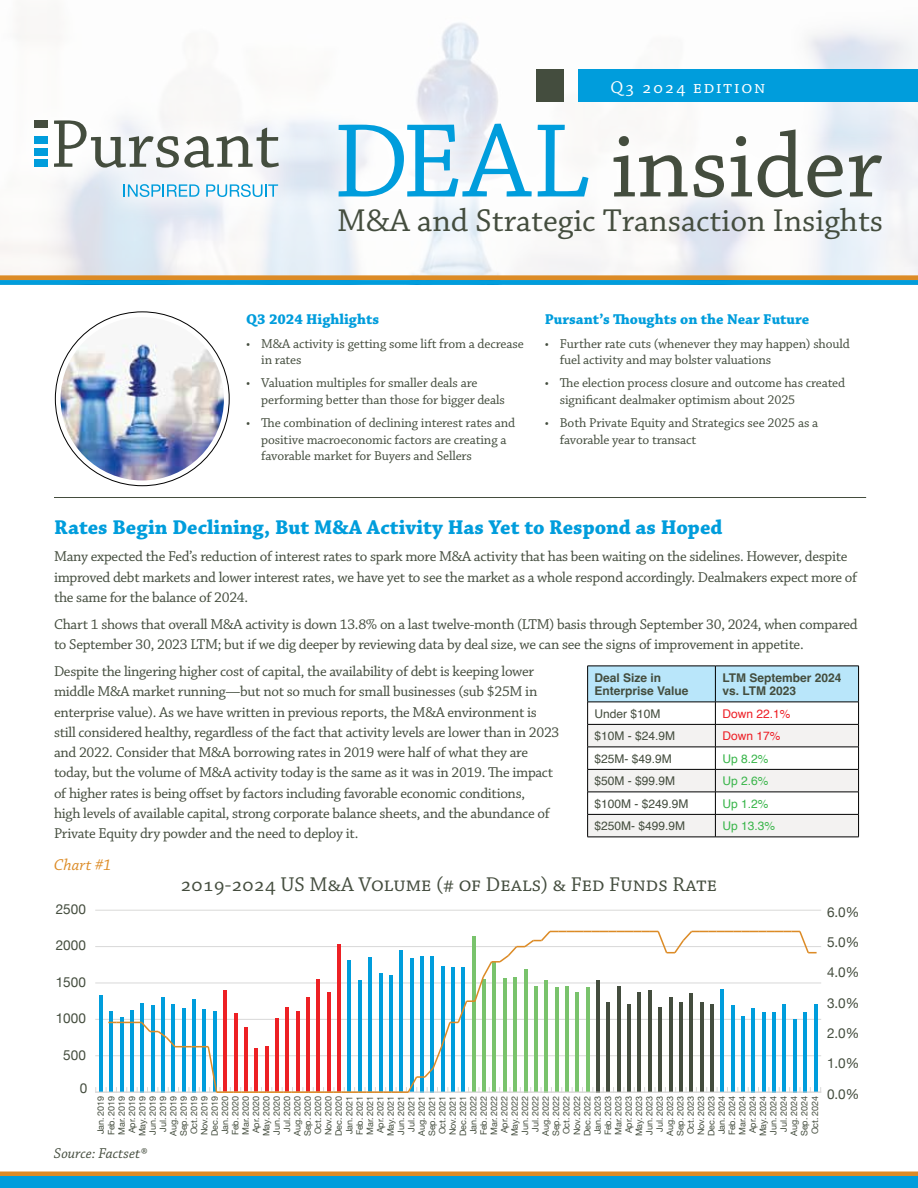
<style>
.page{position:relative;width:918px;height:1188px;background:#fff}
.page>*{position:absolute;margin:0;border:0;box-sizing:border-box;transform-origin:0 0}
.t1{font:95.7px "Chaparral Pro";color:#444d3e}
.t2{font:33.15px "Chaparral Pro";color:#444d3e}
.t3{font:700 21px "Chaparral Pro";color:#009ddc}
.t4{font:21px "Chaparral Pro";color:#444d3e}
.t5{font:18px "Chaparral Pro";letter-spacing:.1em;color:#fff}
.t6{font:italic 16.5px "Chaparral Pro";letter-spacing:.01em;color:#dc8b26}
.t7{font:15px/20.2px "Chaparral Pro";letter-spacing:-.02em;color:#444d3e}
.t8{font:700 15px "Chaparral Pro";color:#009ddc}
.t9{font:italic 15px "Chaparral Pro";color:#444d3e}
.t10{font:13.8px "Helvetica Neue";color:#444d3e}
.t11{font:13.5px/16.5px "Chaparral Pro";letter-spacing:-.01em;color:#444d3e}
.t12{font:12px "Helvetica";color:#444d3e}
.t13{font:700 12px/13.5px "Helvetica";color:#444d3e}
.t14{font:12px "Helvetica";color:#39b54a}
.t15{font:12px "Helvetica";color:#ed1d24}
.t16{font:8.85px/10.4px "Helvetica Neue";letter-spacing:-.02em;color:#444d3e;text-align:center}
.s1{font-size:110.25px;color:#009ddc}
</style>
<div class="page">
<hr style="left:54px;top:497px;width:812px;height:1px;background:#444d3e">
<div style="left:0;top:1174px;width:918px;height:14px;background:#009ddc"></div>
<hr style="left:0;top:1172px;width:918px;height:4px;background:#dc8b26">
<img style="left:0;top:73px;width:918px;height:191px">
<img style="left:30px;top:101px;width:857px;height:135px">
<svg style="left:124px;top:184px;width:75px;height:13px"></svg>
<svg style="left:206px;top:184px;width:72px;height:13px"></svg>
<div style="left:35px;top:121px;width:13px;height:7px;background:#444d3e"></div>
<div style="left:35px;top:160px;width:13px;height:7px;background:#009ddc"></div>
<div style="left:35px;top:148px;width:13px;height:7px;background:#009ddc"></div>
<div style="left:35px;top:137px;width:13px;height:7px;background:#009ddc"></div>
<svg style="left:54px;top:120px;width:225px;height:48px"></svg>
<div style="left:0;top:275px;width:918px;height:5px;background:#dc8b26"></div>
<div style="left:0;top:280px;width:918px;height:5px;background:#009ddc"></div>
<div style="left:579px;top:70px;width:339px;height:32px;background:#009ddc"></div>
<div style="left:537px;top:70px;width:27px;height:32px;background:#444d3e"></div>
<img style="left:55px;top:312px;width:174px;height:174px;border-radius:87px">
<div style="left:50px;top:307px;width:184px;height:184px;border:10px solid #fff;border-radius:50%"></div>
<hr style="left:96px;top:1055px;width:725px;height:1px;background:#d9d9d8">
<hr style="left:96px;top:1019px;width:725px;height:1px;background:#d9d9d8">
<hr style="left:96px;top:983px;width:725px;height:1px;background:#d9d9d8">
<hr style="left:96px;top:946px;width:725px;height:1px;background:#d9d9d8">
<hr style="left:96px;top:910px;width:725px;height:1px;background:#d9d9d8">
<hr style="left:99px;top:995px;width:4px;height:97px;background:#009ddc">
<hr style="left:96px;top:1092px;width:725px;height:1px;background:#d9d9d8">
<svg style="left:106px;top:930px;width:715px;height:163px"></svg>
<svg style="left:587px;top:666px;width:272px;height:171px"></svg>
<hr style="left:587px;top:837px;width:128px;height:1px;background:#000">
<hr style="left:715px;top:837px;width:144px;height:1px;background:#000">
<p class="t5" style="left:610px;top:77px;width:156px">Q3 2024 edition</p>
<h1 class="t1" style="left:333px;top:113px;width:550px"><span class="s1">DEAL</span> insider</h1>
<h2 class="t2" style="left:337px;top:202px;width:547px">M&amp;A and Strategic Transaction Insights</h2>
<p class="t8" style="left:246px;top:311px;width:134px">Q3 2024 Highlights</p>
<p class="t11" style="left:261px;top:336px;width:264px;text-indent:-15px">• M&amp;A activity is getting some lift from a decrease in rates</p>
<p class="t11" style="left:261px;top:375px;width:245px;text-indent:-15px">• Valuation multiples for smaller deals are performing better than those for bigger deals</p>
<p class="t11" style="left:261px;top:415px;width:256px;text-indent:-15px">• The combination of declining interest rates and positive macroeconomic factors are creating a favorable market for Buyers and Sellers</p>
<p class="t8" style="left:545px;top:311px;width:266px">Pursant’s Thoughts on the Near Future</p>
<p class="t11" style="left:560px;top:336px;width:292px;text-indent:-15px">• Further rate cuts (whenever they may happen) should fuel activity and may bolster valuations</p>
<p class="t11" style="left:560px;top:375px;width:287px;text-indent:-15px">• The election process closure and outcome has created significant dealmaker optimism about 2025</p>
<p class="t11" style="left:560px;top:415px;width:260px;text-indent:-15px">• Both Private Equity and Strategics see 2025 as a favorable year to transact</p>
<h3 class="t3" style="left:54px;top:515px;width:670px">Rates Begin Declining, But M&amp;A Activity Has Yet to Respond as Hoped</h3>
<p class="t7" style="left:54px;top:547px;width:805px">Many expected the Fed’s reduction of interest rates to spark more M&amp;A activity that has been waiting on the sidelines. However, despite improved debt markets and lower interest rates, we have yet to see the market as a whole respond accordingly. Dealmakers expect more of the same for the balance of 2024.</p>
<p class="t7" style="left:54px;top:615px;width:805px">Chart 1 shows that overall M&amp;A activity is down 13.8% on a last twelve-month (LTM) basis through September 30, 2024, when compared to September 30, 2023 LTM; but if we dig deeper by reviewing data by deal size, we can see the signs of improvement in appetite.</p>
<p class="t7" style="left:54px;top:662px;width:507px">Despite the lingering higher cost of capital, the availability of debt is keeping lower middle M&amp;A market running—but not so much for small businesses (sub $25M in enterprise value). As we have written in previous reports, the M&amp;A environment is still considered healthy, regardless of the fact that activity levels are lower than in 2023 and 2022. Consider that M&amp;A borrowing rates in 2019 were half of what they are today, but the volume of M&amp;A activity today is the same as it was in 2019. The impact of higher rates is being offset by factors including favorable economic conditions,<br>high levels of available capital, strong corporate balance sheets, and the abundance of Private Equity dry powder and the need to deploy it.</p>
<p class="t6" style="left:54px;top:855px;width:59px">Chart #1</p>
<h3 class="t4" style="left:181px;top:872px;width:538px">2019-2024 US M&amp;A Volume (# of Deals) &amp; Fed Funds Rate</h3>
<p class="t13" style="left:595px;top:672px;width:96px">Deal Size in<br>Enterprise Value</p>
<p class="t13" style="left:722px;top:672px;width:121px">LTM September 2024 vs. LTM 2023</p>
<p class="t12" style="left:595px;top:704px;width:68px">Under $10M</p>
<p class="t15" style="left:722px;top:704px;width:70px">Down 22.1%</p>
<p class="t12" style="left:595px;top:727px;width:82px">$10M - $24.9M</p>
<p class="t15" style="left:722px;top:727px;width:60px">Down 17%</p>
<p class="t12" style="left:595px;top:749px;width:79px">$25M- $49.9M</p>
<p class="t14" style="left:722px;top:749px;width:48px">Up 8.2%</p>
<p class="t12" style="left:595px;top:772px;width:82px">$50M - $99.9M</p>
<p class="t14" style="left:722px;top:772px;width:48px">Up 2.6%</p>
<p class="t12" style="left:595px;top:794px;width:96px">$100M - $249.9M</p>
<p class="t14" style="left:722px;top:794px;width:48px">Up 1.2%</p>
<p class="t12" style="left:595px;top:817px;width:92px">$250M- $499.9M</p>
<p class="t14" style="left:722px;top:817px;width:54px">Up 13.3%</p>
<p class="t10" style="left:56px;top:899px;width:32px">2500</p>
<p class="t10" style="left:56px;top:936px;width:32px">2000</p>
<p class="t10" style="left:56px;top:972px;width:32px">1500</p>
<p class="t10" style="left:56px;top:1008px;width:32px">1000</p>
<p class="t10" style="left:63px;top:1045px;width:24px">500</p>
<p class="t10" style="left:80px;top:1079px;width:9px">0</p>
<p class="t16" style="left:96px;top:1136px;width:42px;rotate:-90deg">Jan. 2019<br>Feb. 2019<br>Mar. 2019<br>Apr. 2019<br>May. 2019<br>Jun. 2019<br>Jul. 2019<br>Aug. 2019<br>Sep. 2019<br>Oct. 2019<br>Nov. 2019<br>Dec. 2019<br>Jan. 2020<br>Feb. 2020<br>Mar. 2020<br>Apr. 2020<br>May. 2020<br>Jun. 2020<br>Jul. 2020<br>Aug. 2020<br>Sep. 2020<br>Oct. 2020<br>Nov. 2020<br>Dec. 2020<br>Jan. 2021<br>Feb. 2021<br>Mar. 2021<br>Apr. 2021<br>May. 2021<br>Jun. 2021<br>Jul. 2021<br>Aug. 2021<br>Sep. 2021<br>Oct. 2021<br>Nov. 2021<br>Dec. 2021<br>Jan. 2022<br>Feb. 2022<br>Mar. 2022<br>Apr. 2022<br>May. 2022<br>Jun. 2022<br>Jul. 2022<br>Aug. 2022<br>Sep. 2022<br>Oct. 2022<br>Nov. 2022<br>Dec. 2022<br>Jan. 2023<br>Feb. 2023<br>Mar. 2023<br>Apr. 2023<br>May. 2023<br>Jun. 2023<br>Jul. 2023<br>Aug. 2023<br>Sep. 2023<br>Oct. 2023<br>Nov. 2023<br>Dec. 2023<br>Jan. 2024<br>Feb. 2024<br>Mar. 2024<br>Apr. 2024<br>May. 2024<br>Jun. 2024<br>Jul. 2024<br>Aug. 2024<br>Sep. 2024<br>Oct. 2024</p>
<p class="t9" style="left:54px;top:1145px;width:95px">Source: Factset®</p>
<p class="t10" style="left:827px;top:902px;width:34px">6.0%</p>
<p class="t10" style="left:827px;top:932px;width:34px">5.0%</p>
<p class="t10" style="left:827px;top:962px;width:34px">4.0%</p>
<p class="t10" style="left:827px;top:993px;width:34px">3.0%</p>
<p class="t10" style="left:827px;top:1023px;width:34px">2.0%</p>
<p class="t10" style="left:827px;top:1053px;width:34px">1.0%</p>
<p class="t10" style="left:827px;top:1084px;width:34px">0.0%</p>
</div>
